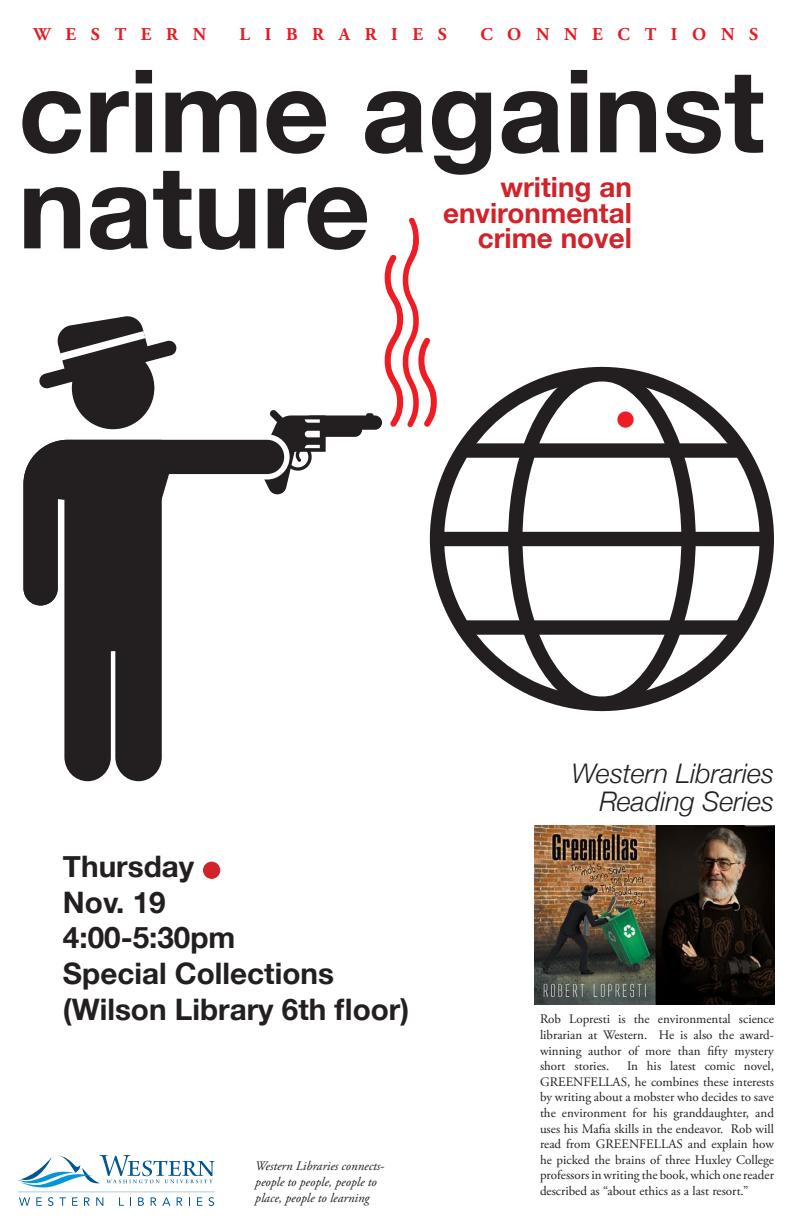
<style>
.page{position:relative;width:792px;height:1224px;background:#fff}
.page>*{position:absolute;margin:0;border:0;box-sizing:border-box;transform-origin:0 0}
.t1{font:700 115.3px "Helvetica Neue";color:#231f20}
.t2{font:700 29.6px "Helvetica Neue";color:#231f20}
.t3{font:700 27.9px "Helvetica Neue";color:#d1232a}
.t4{font:italic 300 27px "Helvetica Neue";color:#231f20}
.t5{font:700 18px "Adobe Garamond Pro";letter-spacing:.815em;color:#e51a23}
.t6{font:13px/15.6px "Adobe Garamond Pro";color:#231f20;text-align:justify}
.t7{font:italic 13px/15.6px "Adobe Garamond Pro";color:#231f20}
</style>
<div class="page">
<img style="left:534px;top:825px;width:240px;height:179px">
<div style="left:304px;top:415px;width:78px;height:15px;background:#231f20;border-radius:7px"></div>
<div style="left:316px;top:423px;width:46px;height:14px;background:#231f20;border-radius:7px"></div>
<div style="left:366px;top:413px;width:8px;height:5px;background:#231f20;border-radius:2px"></div>
<svg style="left:270px;top:410px;width:56px;height:61px"></svg>
<svg style="left:64px;top:434px;width:226px;height:64px;fill:#231f20"></svg>
<svg style="left:23px;top:440px;width:139px;height:341px"></svg>
<div style="left:72px;top:347px;width:82px;height:82px;background:#231f20;border-radius:50%"></div>
<svg style="left:39px;top:316px;width:138px;height:73px"></svg>
<svg style="left:430px;top:395px;width:344px;height:288px"></svg>
<svg style="left:508px;top:367px;width:188px;height:344px"></svg>
<div style="left:468px;top:443px;width:271px;height:15px;background:#231f20"></div>
<div style="left:440px;top:532px;width:324px;height:14px;background:#231f20"></div>
<div style="left:467px;top:620px;width:270px;height:15px;background:#231f20"></div>
<svg style="left:384px;top:218px;width:56px;height:214px"></svg>
<div style="left:617px;top:411px;width:17px;height:17px;background:#ee1d23;border-radius:50%"></div>
<svg style="left:18px;top:1155px;width:197px;height:51px"></svg>
<div style="left:203px;top:862px;width:17px;height:17px;background:#d1232a;border-radius:50%"></div>
<p class="t5" style="left:34px;top:24px;width:174px">WESTERN</p>
<p class="t5" style="left:240px;top:24px;width:209px">LIBRARIES</p>
<p class="t5" style="left:480px;top:24px;width:279px">CONNECTIONS</p>
<p class="t1" style="left:18px;top:21px;width:748px">crime against</p>
<p class="t1" style="left:18px;top:117px;width:354px">nature</p>
<p class="t3" style="left:500px;top:165px;width:133px">writing an</p>
<p class="t3" style="left:443px;top:191px;width:190px">environmental</p>
<p class="t3" style="left:478px;top:217px;width:156px">crime novel</p>
<p class="t2" style="left:63px;top:844px;width:133px">Thursday</p>
<p class="t2" style="left:63px;top:879px;width:104px">Nov. 19</p>
<p class="t2" style="left:63px;top:915px;width:174px">4:00-5:30pm</p>
<p class="t2" style="left:63px;top:950px;width:272px">Special Collections</p>
<p class="t2" style="left:63px;top:986px;width:348px">(Wilson Library 6th floor)</p>
<p class="t7" style="left:255px;top:1159px;width:131px">Western Libraries connects&shy;people to people, people to place, people to learning</p>
<p class="t4" style="left:572px;top:752px;width:204px">Western Libraries</p>
<p class="t4" style="left:599px;top:780px;width:176px">Reading Series</p>
<p class="t6" style="left:540px;top:1012px;width:236px">Rob Lopresti is the environmental science librarian at Western. He is also the award&shy;winning author of more than fifty mystery short stories.</p>
<p class="t6" style="left:540px;top:1059px;width:236px;text-indent:87px">In his latest comic novel, GREENFELLAS, he combines these interests by writing about a mobster who decides to save the environment for his granddaughter, and uses his Mafia skills in the endeavor. Rob will read from GREENFELLAS and explain how he picked the brains of three Huxley College professors in writing the book, which one reader described as “about ethics as a last resort.”</p>
</div>
